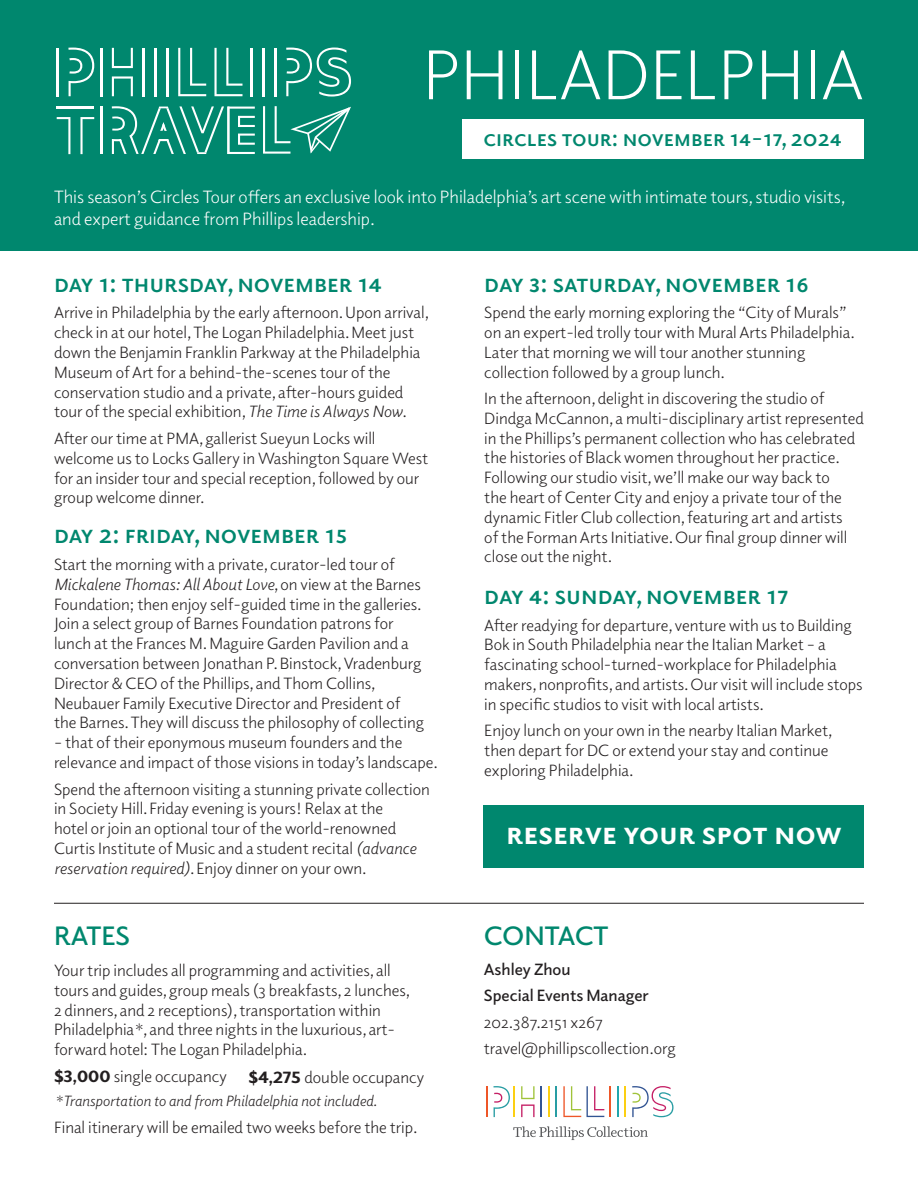
<style>
.page{position:relative;width:918px;height:1188px;background:#fff}
.page>*{position:absolute;margin:0;border:0;box-sizing:border-box;transform-origin:0 0}
.t1{font:300 71.1px "Elido";color:#fff}
.t2{font:700 33.15px "Elido";color:#fff}
.t3{font:600 27px "Elido";letter-spacing:-.01em;color:#00876e}
.t4{font:600 24px "Elido";color:#00876e}
.t5{font:18px/21.6px "Elido";color:#fff}
.t6{font:16.5px/19.8px "Elido";color:#231f20}
.t7{font:600 16.5px "Elido";color:#231f20}
.t8{font:italic 15px "Elido";color:#231f20}
.s1{font-style:italic}
.s2{font-weight:900}
</style>
<div class="page">
<div style="left:0;top:0;width:918px;height:251px;background:#00876e"></div>
<hr style="left:143px;top:48px;width:2px;height:48px;background:#fff">
<svg style="left:112px;top:76px;width:21px;height:20px"></svg>
<hr style="left:100px;top:48px;width:2px;height:48px;background:#fff">
<svg style="left:112px;top:48px;width:21px;height:20px"></svg>
<hr style="left:166px;top:48px;width:2px;height:48px;background:#fff">
<hr style="left:154px;top:48px;width:3px;height:48px;background:#fff">
<svg style="left:178px;top:48px;width:28px;height:48px"></svg>
<svg style="left:214px;top:48px;width:28px;height:48px"></svg>
<hr style="left:263px;top:48px;width:2px;height:48px;background:#fff">
<hr style="left:251px;top:48px;width:2px;height:48px;background:#fff">
<hr style="left:274px;top:48px;width:3px;height:48px;background:#fff">
<hr style="left:57px;top:48px;width:2px;height:48px;background:#fff">
<svg style="left:68px;top:48px;width:26px;height:48px"></svg>
<svg style="left:286px;top:48px;width:65px;height:49px"></svg>
<hr style="left:57px;top:107px;width:37px;height:2px;background:#fff">
<svg style="left:57px;top:117px;width:13px;height:37px"></svg>
<svg style="left:80px;top:117px;width:14px;height:37px"></svg>
<hr style="left:100px;top:107px;width:2px;height:47px;background:#fff">
<svg style="left:112px;top:106px;width:143px;height:48px"></svg>
<svg style="left:263px;top:106px;width:88px;height:48px"></svg>
<div style="left:484px;top:805px;width:380px;height:63px;background:#00876e"></div>
<div style="left:462px;top:120px;width:401px;height:39px;background:#fff"></div>
<hr style="left:54px;top:903px;width:810px;height:1px;background:#231f20">
<svg style="left:513px;top:1126px;width:135px;height:14px"></svg>
<hr style="left:541px;top:1086px;width:1px;height:31px;background:#325493">
<hr style="left:514px;top:1086px;width:1px;height:31px;background:#fccf12">
<svg style="left:521px;top:1086px;width:14px;height:31px"></svg>
<hr style="left:556px;top:1086px;width:1px;height:31px;background:#289da3">
<hr style="left:548px;top:1086px;width:2px;height:31px;background:#fccf12">
<svg style="left:563px;top:1086px;width:18px;height:31px"></svg>
<svg style="left:587px;top:1086px;width:17px;height:31px"></svg>
<hr style="left:617px;top:1086px;width:1px;height:31px;background:#22a6ad">
<hr style="left:610px;top:1086px;width:1px;height:31px;background:#ee5628">
<hr style="left:625px;top:1086px;width:1px;height:31px;background:#fccf12">
<hr style="left:486px;top:1086px;width:1px;height:31px;background:#ee5628">
<svg style="left:493px;top:1086px;width:17px;height:31px"></svg>
<svg style="left:632px;top:1086px;width:42px;height:31px"></svg>
<p class="t1" style="left:423px;top:29px;width:443px">PHILADELPHIA</p>
<p class="t4" style="left:483px;top:122px;width:360px">Circles Tour: November 14-17, 2024</p>
<p class="t5" style="left:54px;top:185px;width:793px">This season’s Circles Tour offers an exclusive look into Philadelphia’s art scene with intimate tours, studio visits, and expert guidance from Phillips leadership.</p>
<p class="t3" style="left:54px;top:265px;width:215px">DAY 1: THURS DAY, NOVEMBER</p>
<p class="t3" style="left:358px;top:265px;width:26px">14</p>
<p class="t6" style="left:54px;top:302px;width:377px">Arrive in Philadelphia by the early afternoon. Upon arrival, check in at our hotel, The Logan Philadelphia. Meet just down the Benjamin Franklin Parkway at the Philadelphia Museum of Art for a behind-the-scenes tour of the conservation studio and a private, after-hours guided tour of the special exhibition, <span class="s1">The Time is Always Now</span>.</p>
<p class="t6" style="left:54px;top:428px;width:376px">After our time at PMA, gallerist Sueyun Locks will welcome us to Locks Gallery in Washington Square West for an insider tour and special reception, followed by our group welcome dinner.</p>
<p class="t3" style="left:54px;top:516px;width:182px">DAY 2: FRI DAY, NOVEMBER</p>
<p class="t3" style="left:324px;top:516px;width:24px">15</p>
<p class="t6" style="left:54px;top:554px;width:372px">Start the morning with a private, curator-led tour of <span class="s1">Mickalene Thomas: All About Love</span>, on view at the Barnes Foundation; then enjoy self-guided time in the galleries.<br>Join a select group of Barnes Foundation patrons for lunch at the Frances M. Maguire Garden Pavilion and a conversation between Jonathan P. Binstock, Vradenburg Director &amp; CEO of the Phillips, and Thom Collins, Neubauer Family Executive Director and President of the Barnes. They will discuss the philosophy of collecting</p>
<p class="t6" style="left:54px;top:732px;width:385px">– that of their eponymous museum founders and the relevance and impact of those visions in today’s landscape.</p>
<p class="t6" style="left:54px;top:779px;width:377px">Spend the afternoon visiting a stunning private collection in Society Hill. Friday evening is yours! Relax at the<br>hotel or join an optional tour of the world-renowned Curtis Institute of Music and a student recital <span class="s1">(advance reservation required)</span>. Enjoy dinner on your own.</p>
<p class="t3" style="left:484px;top:264px;width:213px">DAY 3: SATUR DAY, NOVEMBER</p>
<p class="t3" style="left:785px;top:264px;width:25px">16</p>
<p class="t6" style="left:484px;top:302px;width:372px">Spend the early morning exploring the “City of Murals” on an expert-led trolly tour with Mural Arts Philadelphia.<br>Later that morning we will tour another stunning collection followed by a group lunch.</p>
<p class="t6" style="left:484px;top:388px;width:381px">In the afternoon, delight in discovering the studio of Dindga McCannon, a multi-disciplinary artist represented in the Phillips’s permanent collection who has celebrated the histories of Black women throughout her practice.<br>Following our studio visit, we’ll make our way back to<br>the heart of Center City and enjoy a private tour of the dynamic Fitler Club collection, featuring art and artists<br>of the Forman Arts Initiative. Our final group dinner will close out the night.</p>
<p class="t3" style="left:484px;top:577px;width:194px">DAY 4: SU NDAY, NOVEMBER</p>
<p class="t3" style="left:766px;top:577px;width:24px">17</p>
<p class="t6" style="left:484px;top:615px;width:380px">After readying for departure, venture with us to Building Bok in South Philadelphia near the Italian Market – a fascinating school-turned-workplace for Philadelphia makers, nonprofits, and artists. Our visit will include stops in specific studios to visit with local artists.</p>
<p class="t6" style="left:484px;top:720px;width:350px">Enjoy lunch on your own in the nearby Italian Market, then depart for DC or extend your stay and continue exploring Philadelphia.</p>
<p class="t2" style="left:506px;top:811px;width:337px">Reserve Your Spot Now</p>
<p class="t3" style="left:54px;top:917px;width:78px">RATES</p>
<p class="t3" style="left:484px;top:917px;width:126px">CONTACT</p>
<p class="t6" style="left:54px;top:960px;width:358px">Your trip includes all programming and activities, all tours and guides, group meals (3 breakfasts, 2 lunches, 2 dinners, and 2 receptions), transportation within Philadelphia*, and three nights in the luxurious, art&shy;forward hotel: The Logan Philadelphia.</p>
<p class="t6" style="left:54px;top:1066px;width:174px"><span class="s2">$3,000</span> single occupancy</p>
<p class="t8" style="left:54px;top:1092px;width:325px">*Transportation to and from Philadelphia not included.</p>
<p class="t6" style="left:54px;top:1117px;width:365px">Final itinerary will be emailed two weeks before the trip.</p>
<p class="t6" style="left:248px;top:1067px;width:177px"><span class="s2">$4,275</span> double occupancy</p>
<p class="t7" style="left:484px;top:958px;width:88px">Ashley Zhou</p>
<p class="t7" style="left:484px;top:985px;width:166px">Special Events Manager</p>
<p class="t6" style="left:484px;top:1012px;width:121px">202.387.2151 x267</p>
<p class="t6" style="left:484px;top:1038px;width:194px">travel@phillipscollection.org</p>
</div>
